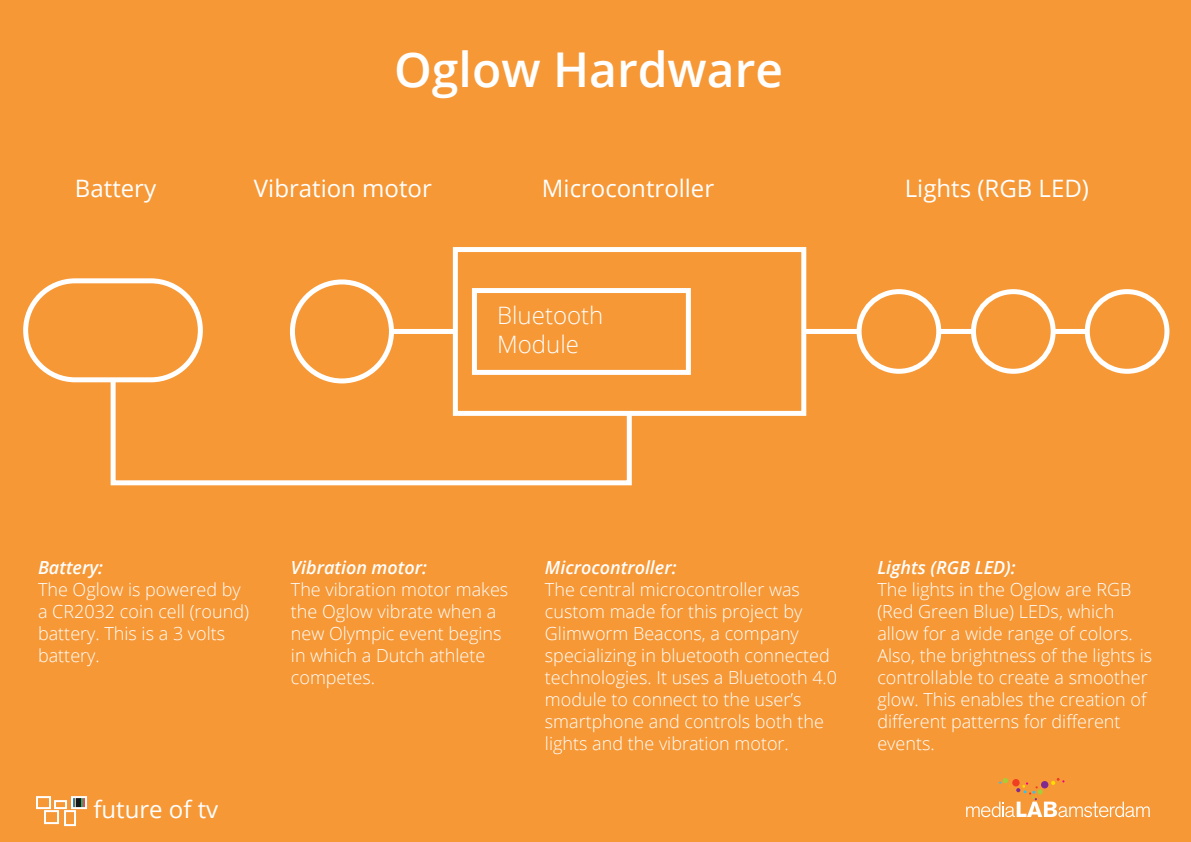
<style>
.page{position:relative;width:1191px;height:842px;background:#f79836}
.page>*{position:absolute;margin:0;border:0;box-sizing:border-box;transform-origin:0 0}
.t1{font:600 48px "Open Sans";color:#fff}
.t2{font:24px "Open Sans";color:#fff}
.t3{font:300 24px/28.8px "Open Sans";color:#fff}
.t4{font:300 18px/22px "Open Sans";color:#fff}
.t5{font:italic 600 18px "Open Sans";color:#fff}
</style>
<div class="page">
<div style="left:453px;top:247px;width:353px;height:169px;border:5px solid #fff"></div>
<div style="left:472px;top:288px;width:219px;height:87px;border:5px solid #fff"></div>
<div style="left:856px;top:289px;width:85px;height:85px;border:5px solid #fff;border-radius:50%"></div>
<div style="left:290px;top:279px;width:104px;height:104px;border:5px solid #fff;border-radius:50%"></div>
<div style="left:23px;top:278px;width:180px;height:104px;border:5px solid #fff;border-radius:49px"></div>
<div style="left:971px;top:289px;width:84px;height:85px;border:5px solid #fff;border-radius:50%"></div>
<div style="left:1084px;top:289px;width:85px;height:85px;border:5px solid #fff;border-radius:50%"></div>
<div style="left:391px;top:329px;width:64px;height:5px;background:#fff"></div>
<div style="left:803px;top:329px;width:56px;height:5px;background:#fff"></div>
<div style="left:938px;top:329px;width:35px;height:5px;background:#fff"></div>
<div style="left:1052px;top:329px;width:34px;height:5px;background:#fff"></div>
<svg style="left:108px;top:376px;width:526px;height:110px"></svg>
<svg style="left:966px;top:778px;width:183px;height:39px"></svg>
<div style="left:54px;top:800px;width:13px;height:9px;border:2px solid #fff"></div>
<div style="left:36px;top:796px;width:15px;height:13px;border:2px solid #fff"></div>
<svg style="left:74px;top:799px;width:10px;height:7px"></svg>
<div style="left:64px;top:810px;width:12px;height:16px;border:2px solid #fff"></div>
<div style="left:71px;top:796px;width:16px;height:13px;border:2px solid #fff"></div>
<div style="left:44px;top:810px;width:15px;height:14px;border:2px solid #fff"></div>
<h1 class="t1" style="left:394px;top:37px;width:390px">Oglow Hardware</h1>
<h2 class="t2" style="left:75px;top:172px;width:83px">Battery</h2>
<h2 class="t2" style="left:542px;top:172px;width:174px">Microcontroller</h2>
<h2 class="t2" style="left:254px;top:172px;width:179px">Vibration motor</h2>
<h2 class="t2" style="left:904px;top:172px;width:186px">Lights (RGB LED)</h2>
<h2 class="t3" style="left:497px;top:300px;width:108px">Bluetooth<br>Module</h2>
<p class="t5" style="left:38px;top:555px;width:67px">Battery:</p>
<p class="t4" style="left:38px;top:578px;width:212px">The Oglow is powered by a CR2032 coin cell (round) battery. This is a 3 volts battery.</p>
<h2 class="t2" style="left:93px;top:792px;width:126px">future of tv</h2>
<p class="t5" style="left:291px;top:555px;width:138px">Vibration motor:</p>
<p class="t4" style="left:291px;top:578px;width:219px">The vibration motor makes the Oglow vibrate when a new Olympic event begins in which a Dutch athlete competes.</p>
<p class="t5" style="left:545px;top:555px;width:133px">Microcontroller:</p>
<p class="t4" style="left:545px;top:578px;width:294px">The central microcontroller was custom made for this project by<br>Glimworm Beacons, a company specializing in bluetooth connected technologies. It uses a Bluetooth 4.0 module to connect to the user’s smartphone and controls both the lights and the vibration motor.</p>
<p class="t5" style="left:877px;top:555px;width:140px">Lights (RGB LED):</p>
<p class="t4" style="left:877px;top:578px;width:276px">The lights in the Oglow are RGB (Red Green Blue) LEDs, which allow for a wide range of colors.<br>Also, the brightness of the lights is controllable to create a smoother glow. This enables the creation of different patterns for different events.</p>
</div>
